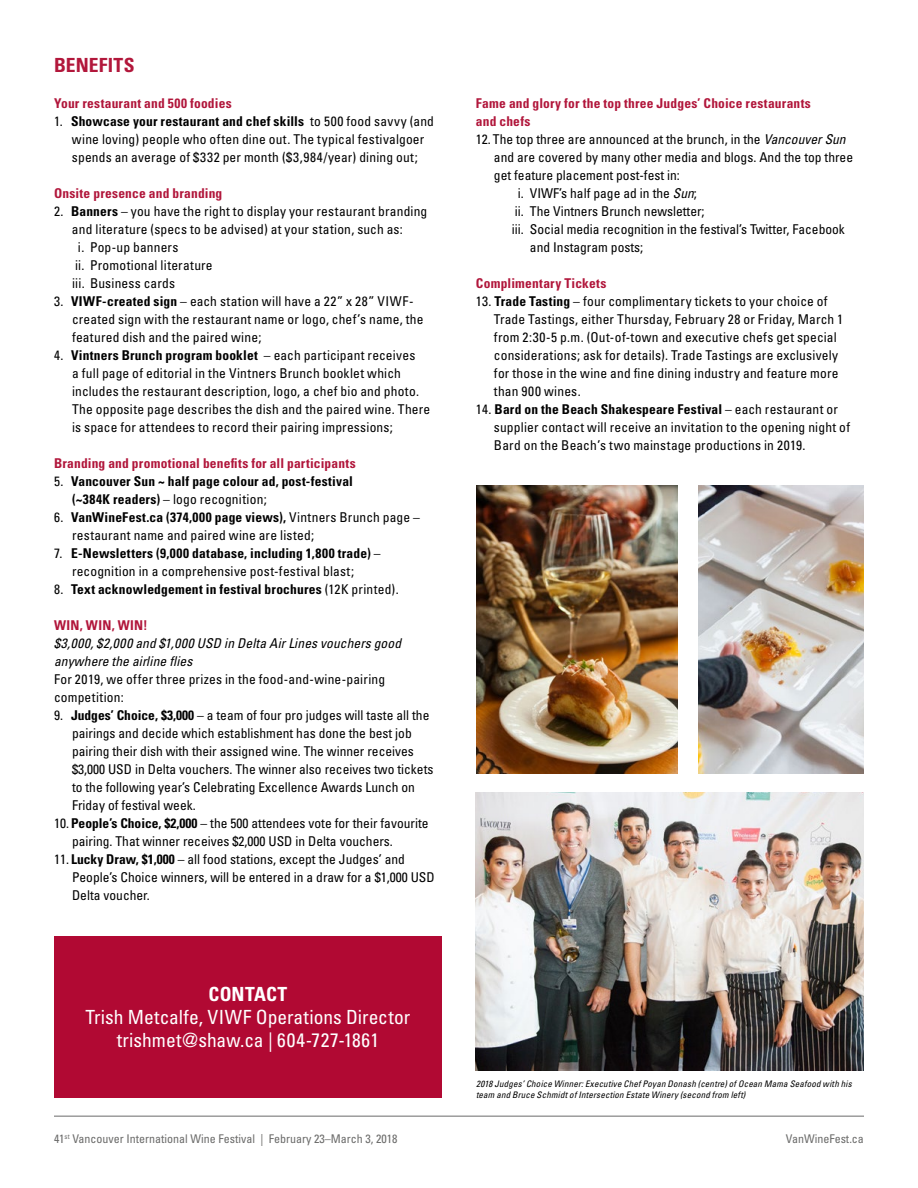
<style>
.page{position:relative;width:918px;height:1188px;background:#fff}
.page>*{position:absolute;margin:0;border:0;box-sizing:border-box;transform-origin:0 0}
.t1{font:condensed 19.5px/23.4px "Univers LT Std";color:#fff;text-align:center}
.t2{font:700 condensed 19.5px "Univers LT Std";letter-spacing:.01em;color:#b2173b}
.t3{font:700 condensed 19.5px "Univers LT Std";letter-spacing:.005em;color:#fff}
.t4{font:condensed 13.5px/18px "Univers LT Std";letter-spacing:.01em;color:#000}
.t5{font:700 condensed 13.5px/18px "Univers LT Std";letter-spacing:.015em;color:#b1163b}
.t6{font:700 condensed 13.5px/18px "Univers LT Std";letter-spacing:.015em;color:#000}
.t7{font:italic condensed 13.5px/18px "Univers LT Std";letter-spacing:.01em;color:#000}
.t8{font:condensed 12px "Univers LT Std";color:#6b6b6a}
.t9{font:italic condensed 9px/10.8px "Univers LT Std";letter-spacing:.02em;color:#000}
.s1{font-weight:700}
.s2{font-weight:400}
.s3{font-style:italic}
</style>
<div class="page">
<hr style="left:54px;top:1116px;width:810px;height:1px;background:#6b6b6a">
<div style="left:54px;top:936px;width:388px;height:162px;background:#b10933"></div>
<img style="left:476px;top:792px;width:388px;height:279px">
<img style="left:699px;top:486px;width:165px;height:288px">
<img style="left:476px;top:486px;width:202px;height:288px">
<h1 class="t2" style="left:54px;top:53px;width:82px">BENEFITS</h1>
<p class="t5" style="left:54px;top:94px;width:179px">Your restaurant and 500 foodies</p>
<p class="t4" style="left:72px;top:112px;width:364px;text-indent:-18px">1. <span class="s1">Showcase your restaurant and chef skills</span> to 500 food savvy (and wine loving) people who often dine out. The typical festivalgoer spends an average of $332 per month ($3,984/year) dining out;</p>
<p class="t5" style="left:54px;top:184px;width:170px">Onsite presence and branding</p>
<p class="t4" style="left:54px;top:202px;width:375px">2. <span class="s1">Banners</span> – you have the right to display your restaurant branding</p>
<p class="t4" style="left:72px;top:220px;width:332px">and literature (specs to be advised) at your station, such as:</p>
<p class="t4" style="left:78px;top:238px;width:102px">i. Pop-up banners</p>
<p class="t4" style="left:75px;top:256px;width:139px">ii. Promotional literature</p>
<p class="t4" style="left:72px;top:274px;width:105px">iii. Business cards</p>
<p class="t4" style="left:72px;top:292px;width:353px;text-indent:-18px">3. <span class="s1">VIWF-created sign</span> – each station will have a 22” x 28” VIWF&shy;created sign with the restaurant name or logo, chef’s name, the featured dish and the paired wine;</p>
<p class="t4" style="left:72px;top:346px;width:360px;text-indent:-18px">4. <span class="s1">Vintners Brunch program booklet</span> – each participant receives<br>a full page of editorial in the Vintners Brunch booklet which includes the restaurant description, logo, a chef bio and photo.<br>The opposite page describes the dish and the paired wine. There is space for attendees to record their pairing impressions;</p>
<p class="t5" style="left:54px;top:454px;width:303px">Branding and promotional benefits for all participants</p>
<p class="t6" style="left:72px;top:472px;width:282px;text-indent:-18px"><span class="s2">5.</span> Vancouver Sun ~ half page colour ad, post-festival (~384K readers) <span class="s2">– logo recognition;</span></p>
<p class="t4" style="left:72px;top:508px;width:349px;text-indent:-18px">6. <span class="s1">VanWineFest.ca (374,000 page views),</span> Vintners Brunch page – restaurant name and paired wine are listed;</p>
<p class="t4" style="left:72px;top:544px;width:310px;text-indent:-18px">7. <span class="s1">E-Newsletters (9,000 database, including 1,800 trade)</span> – recognition in a comprehensive post-festival blast;</p>
<p class="t6" style="left:54px;top:580px;width:346px"><span class="s2">8.</span> Text acknowledgement in festival brochures <span class="s2">(12K printed).</span></p>
<p class="t5" style="left:54px;top:616px;width:95px">WIN, WIN, WIN!</p>
<p class="t7" style="left:54px;top:634px;width:349px">$3,000, $2,000 and $1,000 USD in Delta Air Lines vouchers good anywhere the airline flies</p>
<p class="t4" style="left:54px;top:670px;width:333px">For 2019, we offer three prizes in the food-and-wine-pairing competition:</p>
<p class="t4" style="left:72px;top:706px;width:363px;text-indent:-18px">9. <span class="s1">Judges’ Choice, $3,000</span> – a team of four pro judges will taste all the pairings and decide which establishment has done the best job pairing their dish with their assigned wine. The winner receives $3,000 USD in Delta vouchers. The winner also receives two tickets to the following year’s Celebrating Excellence Awards Lunch on Friday of festival week.</p>
<p class="t4" style="left:72px;top:814px;width:358px;text-indent:-18px">10. <span class="s1">People’s Choice, $2,000</span> – the 500 attendees vote for their favourite pairing. That winner receives $2,000 USD in Delta vouchers.</p>
<p class="t4" style="left:72px;top:850px;width:364px;text-indent:-18px">11. <span class="s1">Lucky Draw, $1,000</span> – all food stations, except the Judges’ and<br>People’s Choice winners, will be entered in a draw for a $1,000 USD<br>Delta voucher.</p>
<h1 class="t3" style="left:209px;top:982px;width:80px">CONTACT</h1>
<h1 class="t1" style="left:86px;top:1005px;width:326px">Trish Metcalfe, VIWF Operations Director trishmet@shaw.ca | 604-727-1861</h1>
<p class="t5" style="left:476px;top:94px;width:336px">Fame and glory for the top three Judges’ Choice restaurants and chefs</p>
<p class="t4" style="left:476px;top:130px;width:371px">12. The top three are announced at the brunch, in the <span class="s3">Vancouver Sun</span></p>
<p class="t4" style="left:494px;top:148px;width:361px">and are covered by many other media and blogs. And the top three</p>
<p class="t4" style="left:494px;top:166px;width:187px">get feature placement post-fest in:</p>
<p class="t4" style="left:518px;top:184px;width:180px">i. VIWF’s half page ad in the <span class="s3">Sun</span>;</p>
<p class="t4" style="left:515px;top:202px;width:191px">ii. The Vintners Brunch newsletter;</p>
<p class="t4" style="left:512px;top:220px;width:334px">iii. Social media recognition in the festival’s Twitter, Facebook</p>
<p class="t4" style="left:530px;top:238px;width:115px">and Instagram posts;</p>
<p class="t5" style="left:476px;top:274px;width:132px">Complimentary Tickets</p>
<p class="t4" style="left:494px;top:292px;width:351px;text-indent:-18px">13. <span class="s1">Trade Tasting</span> – four complimentary tickets to your choice of Trade Tastings, either Thursday, February 28 or Friday, March 1 from 2:30-5 p.m. (Out-of-town and executive chefs get special considerations; ask for details). Trade Tastings are exclusively for those in the wine and fine dining industry and feature more than 900 wines.</p>
<p class="t4" style="left:494px;top:400px;width:358px;text-indent:-18px">14. <span class="s1">Bard on the Beach Shakespeare Festival</span> – each restaurant or supplier contact will receive an invitation to the opening night of<br>Bard on the Beach’s two mainstage productions in 2019.</p>
<p class="t9" style="left:476px;top:1078px;width:377px">2018 Judges’ Choice Winner: Executive Chef Poyan Donash (centre) of Ocean Mama Seafood with his team and Bruce Schmidt of Intersection Estate Winery (second from left)</p>
<p class="t8" style="left:54px;top:1131px;width:345px">41<sup>st</sup> Vancouver International Wine Festival | February 23–March 3, 2018</p>
<p class="t8" style="left:786px;top:1131px;width:80px">VanWineFest.ca</p>
</div>
